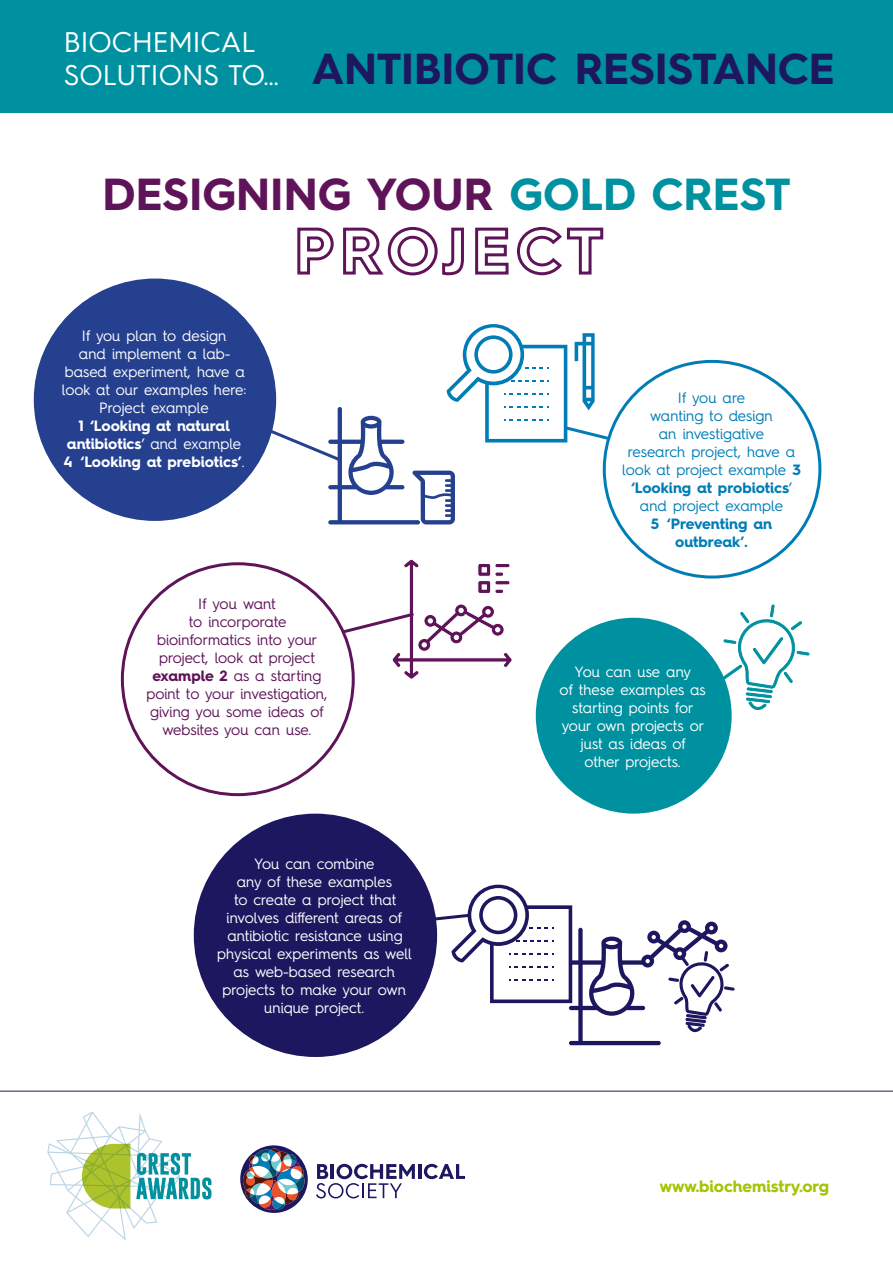
<style>
.page{position:relative;width:893px;height:1263px;background:#fff}
.page>*{position:absolute;margin:0;border:0;box-sizing:border-box;transform-origin:0 0}
.t1{font:700 45px "Hurme Geometric Sans 4";color:#5f1358}
.t2{font:700 43.5px "Hurme Geometric Sans 4";color:#1d1760}
.t3{font:28.5px/33px "Hurme Geometric Sans 4";color:#fff}
.t4{font:700 16.5px "Hurme Geometric Sans 4";color:#a3c400}
.t5{font:15px/18px "Hurme Geometric Sans 4";color:#fff;text-align:center}
.t6{font:15px/18px "Hurme Geometric Sans 4";color:#5f1358;text-align:center}
.t7{font:15px/18px "Hurme Geometric Sans 4";color:#007db6;text-align:center}
.s1{color:#0091a0}
.s2{font-weight:700}
</style>
<div class="page">
<svg style="left:240px;top:1145px;width:68px;height:68px"></svg>
<hr style="left:418px;top:1164px;width:3px;height:15px;background:#1d1760">
<svg style="left:424px;top:1164px;width:41px;height:15px"></svg>
<svg style="left:316px;top:1164px;width:99px;height:34px"></svg>
<svg style="left:47px;top:1111px;width:164px;height:130px"></svg>
<svg style="left:297px;top:227px;width:37px;height:48px"></svg>
<svg style="left:343px;top:227px;width:121px;height:49px"></svg>
<svg style="left:475px;top:227px;width:129px;height:49px"></svg>
<hr style="left:0;top:1091px;width:893px;height:1px;background:#1d1760">
<div style="left:194px;top:814px;width:243px;height:243px;background:#1d1760;border-radius:50%"></div>
<div style="left:536px;top:618px;width:196px;height:196px;background:#0091a0;border-radius:50%"></div>
<div style="left:34px;top:279px;width:242px;height:242px;background:#25408f;border-radius:50%"></div>
<svg style="left:254px;top:324px;width:358px;height:200px"></svg>
<svg style="left:719px;top:604px;width:91px;height:107px"></svg>
<svg style="left:341px;top:559px;width:171px;height:121px"></svg>
<svg style="left:426px;top:885px;width:309px;height:160px"></svg>
<div style="left:0;top:0;width:893px;height:113px;background:#0091a0"></div>
<p class="t3" style="left:64px;top:25px;width:217px">BIOCHEMICAL<br>SOLUTIONS TO…</p>
<p class="t2" style="left:312px;top:38px;width:524px">ANTIBIOTIC RESISTANCE</p>
<p class="t1" style="left:103px;top:163px;width:689px">DESIGNING YOUR <span class="s1">GOLD CREST</span></p>
<p class="t5" style="left:62px;top:326px;width:186px">If you plan to design<br>and implement a lab&shy;based experiment, have a look at our examples here:<br>Project example<br><span class="s2">1 ‘Looking at natural antibiotics</span>’ and example<br><span class="s2">4 ‘Looking at prebiotics’</span>.</p>
<p class="t6" style="left:146px;top:594px;width:183px">If you want<br>to incorporate bioinformatics into your project, look at project <span class="s2">example 2</span> as a starting point to your investigation, giving you some ideas of websites you can use.</p>
<p class="t5" style="left:217px;top:855px;width:196px">You can combine<br>any of these examples<br>to create a project that involves different areas of antibiotic resistance using physical experiments as well as web-based research projects to make your own unique project.</p>
<p class="t7" style="left:622px;top:389px;width:180px">If you are<br>wanting to design<br>an investigative<br>research project, have a look at project example <span class="s2">3 ‘Looking at probiotics</span>’ and project example<br><span class="s2">5 ‘Preventing an outbreak’.</span></p>
<p class="t5" style="left:560px;top:662px;width:148px">You can use any<br>of these examples as starting points for your own projects or just as ideas of<br>other projects.</p>
<p class="t4" style="left:660px;top:1175px;width:171px">www.biochemistry.org</p>
</div>
